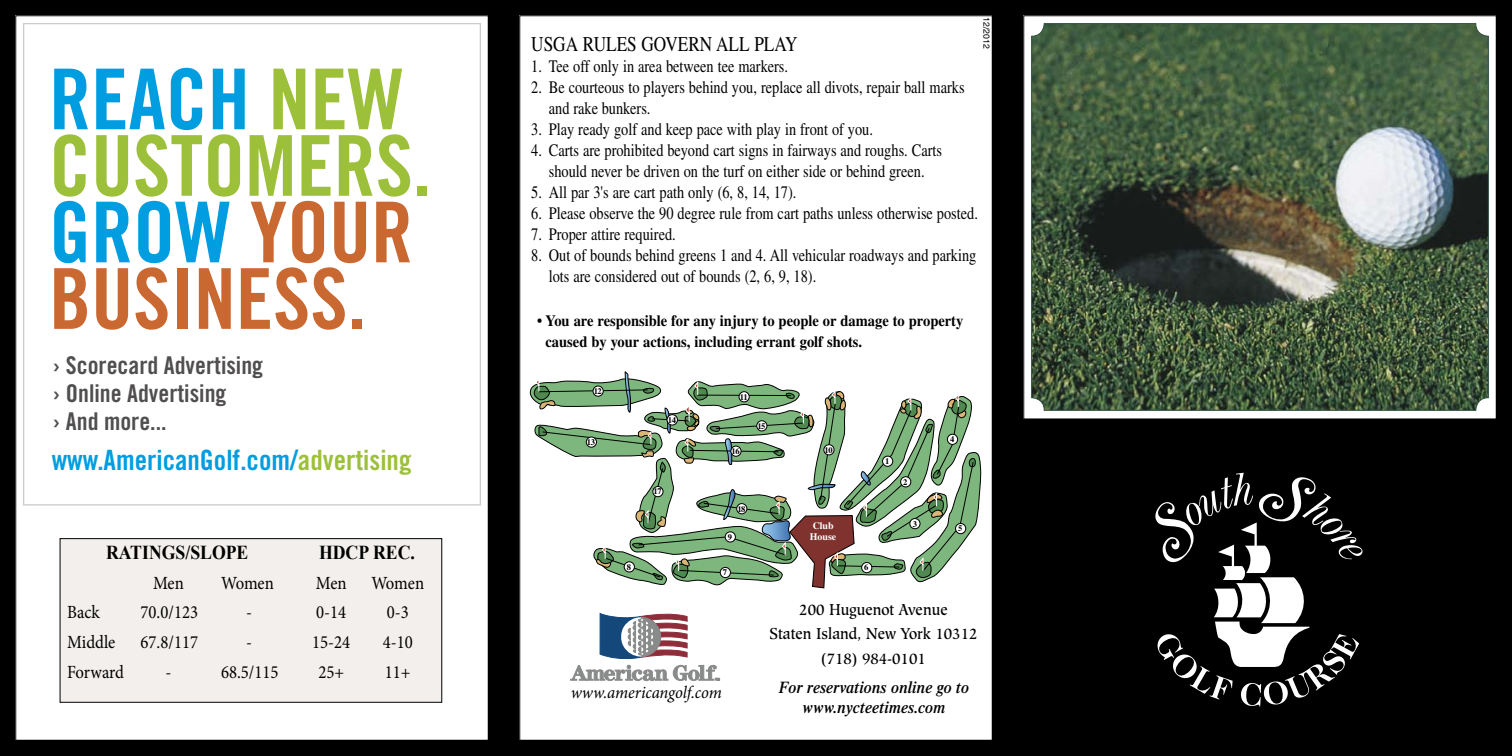
<style>
.page{position:relative;width:1512px;height:756px;background:#000}
.page>*{position:absolute;margin:0;border:0;box-sizing:border-box;transform-origin:0 0}
.t1{font:84px/66.5px "Trade Gothic Bold Cond Twenty";color:#9dc03b}
.t2{font:28px "Trade Gothic Bold Cond Twenty";color:#009de0}
.t3{font:24.5px/28px "Trade Gothic Bold Cond Twenty";color:#504e4e}
.t4{font:21px "Times";color:#000;scale:.82 1}
.t5{font:700 19.6px "Times New Roman";color:#000;scale:.9 1}
.t6{font:18.55px "Minion Pro";color:#000;scale:.9 1}
.t7{font:17.5px/21px "Times";color:#000;scale:.82 1}
.t8{font:italic 17.5px "Minion Pro";letter-spacing:-.005em;color:#000;scale:.95 1}
.t9{font:italic 600 16.62px/19.9px "Times";color:#000;text-align:center;scale:.95 1}
.t10{font:700 15.75px/21px "Times";color:#000;scale:.92 1}
.t11{font:500 15.75px/24.5px "Hiroshige";color:#000;text-align:center;scale:.9 1}
.t12{font:700 9.97px/11.9px "Times";color:#fff}
.t13{font:8.75px "Helvetica";color:#000}
.t14{font:700 8.75px "Times";color:#000}
.t15{font:700 8.58px "Times";letter-spacing:-.05em;color:#000}
.s1{color:#009de0}
.s2{color:#ca6831}
.s3{color:#9dc03b}
</style>
<div class="page">
<div style="left:16px;top:16px;width:472px;height:724px;background:#fff"></div>
<div style="left:520px;top:16px;width:472px;height:724px;background:#fff"></div>
<svg style="left:1024px;top:16px;width:472px;height:403px;background:#d2d6d2"></svg>
<img style="left:1033px;top:25px;width:454px;height:384px">
<div style="left:60px;top:539px;width:382px;height:163px;background:#f2efec"></div>
<div style="left:60px;top:538px;width:382px;height:165px;border:1px solid #000"></div>
<svg style="left:570px;top:613px;width:150px;height:68px"></svg>
<svg style="left:529px;top:372px;width:452px;height:216px"></svg>
<svg style="left:1155px;top:472px;width:208px;height:235px"></svg>
<p class="t1" style="left:49px;top:65px;width:384px"><span class="s1">REACH</span> NEW<br>CUSTOMERS.<br><span class="s1">GROW</span> <span class="s2">YOUR<br>BUSINESS.</span></p>
<p class="t3" style="left:52px;top:351px;width:212px">› Scorecard Advertising › Online Advertising<br>› And more...</p>
<p class="t2" style="left:52px;top:443px;width:361px">www.AmericanGolf.com/<span class="s3">advertising</span></p>
<p class="t5" style="left:106px;top:539px;width:160px">RATINGS/SLOPE</p>
<p class="t5" style="left:319px;top:539px;width:108px">HDCP REC.</p>
<p class="t6" style="left:153px;top:570px;width:36px">Men</p>
<p class="t6" style="left:221px;top:570px;width:60px">Women</p>
<p class="t6" style="left:316px;top:570px;width:36px">Men</p>
<p class="t6" style="left:371px;top:570px;width:60px">Women</p>
<p class="t6" style="left:67px;top:600px;width:38px">Back</p>
<p class="t6" style="left:141px;top:600px;width:65px">70.0/123</p>
<p class="t6" style="left:246px;top:600px;width:8px">-</p>
<p class="t6" style="left:316px;top:600px;width:35px">0-14</p>
<p class="t6" style="left:387px;top:600px;width:26px">0-3</p>
<p class="t6" style="left:67px;top:630px;width:55px">Middle</p>
<p class="t6" style="left:141px;top:630px;width:65px">67.8/117</p>
<p class="t6" style="left:246px;top:630px;width:8px">-</p>
<p class="t6" style="left:312px;top:630px;width:44px">15-24</p>
<p class="t6" style="left:383px;top:630px;width:35px">4-10</p>
<p class="t6" style="left:67px;top:660px;width:65px">Forward</p>
<p class="t6" style="left:166px;top:660px;width:8px">-</p>
<p class="t6" style="left:221px;top:660px;width:65px">68.5/115</p>
<p class="t6" style="left:318px;top:660px;width:30px">25+</p>
<p class="t6" style="left:385px;top:660px;width:30px">11+</p>
<p class="t13" style="left:992px;top:17px;width:33px;rotate:90deg">12/2012</p>
<p class="t4" style="left:531px;top:32px;width:326px">USGA RULES GOVERN ALL PLAY</p>
<p class="t7" style="left:531px;top:55px;width:315px">1. Tee off only in area between tee markers.</p>
<p class="t7" style="left:549px;top:76px;width:509px;text-indent:-18px">2. Be courteous to players behind you, replace all divots, repair ball marks and rake bunkers.</p>
<p class="t7" style="left:531px;top:118px;width:418px">3. Play ready golf and keep pace with play in front of you.</p>
<p class="t7" style="left:531px;top:139px;width:502px;text-align:center">4. Carts are prohibited beyond cart signs in fairways and roughs. Carts should never be driven on the turf on either side or behind green.</p>
<p class="t7" style="left:531px;top:181px;width:325px">5. All par 3's are cart path only (6, 8, 14, 17).</p>
<p class="t7" style="left:531px;top:202px;width:546px">6. Please observe the 90 degree rule from cart paths unless otherwise posted.</p>
<p class="t7" style="left:531px;top:223px;width:178px">7. Proper attire required.</p>
<p class="t7" style="left:549px;top:244px;width:523px;text-indent:-18px">8. Out of bounds behind greens 1 and 4. All vehicular roadways and parking lots are considered out of bounds (2, 6, 9, 18).</p>
<p class="t10" style="left:546px;top:309px;width:456px;text-indent:-8px">• You are responsible for any injury to people or damage to property caused by your actions, including errant golf shots.</p>
<p class="t15" style="left:594px;top:386px;width:10px">12</p>
<p class="t15" style="left:587px;top:437px;width:10px">13</p>
<p class="t14" style="left:668px;top:415px;width:10px">14</p>
<p class="t15" style="left:654px;top:486px;width:10px">17</p>
<p class="t15" style="left:627px;top:562px;width:6px">8</p>
<p class="t15" style="left:740px;top:392px;width:10px">11</p>
<p class="t15" style="left:732px;top:446px;width:10px">16</p>
<p class="t15" style="left:757px;top:421px;width:10px">15</p>
<p class="t15" style="left:737px;top:503px;width:10px">18</p>
<p class="t15" style="left:728px;top:532px;width:6px">9</p>
<p class="t15" style="left:723px;top:567px;width:6px">7</p>
<p class="t15" style="left:825px;top:445px;width:10px">10</p>
<p class="t12" style="left:810px;top:519px;width:28px">Club<br>House</p>
<p class="t15" style="left:864px;top:562px;width:6px">6</p>
<p class="t15" style="left:885px;top:456px;width:6px">1</p>
<p class="t15" style="left:903px;top:477px;width:6px">2</p>
<p class="t15" style="left:913px;top:519px;width:6px">3</p>
<p class="t15" style="left:950px;top:434px;width:6px">4</p>
<p class="t15" style="left:958px;top:523px;width:6px">5</p>
<p class="t8" style="left:571px;top:681px;width:161px">www.americangolf.com</p>
<p class="t11" style="left:769px;top:597px;width:233px">200 Huguenot Avenue<br>Staten Island, New York 10312 (718) 984-0101</p>
<p class="t9" style="left:779px;top:677px;width:202px">For reservations online go to www.nycteetimes.com</p>
</div>
